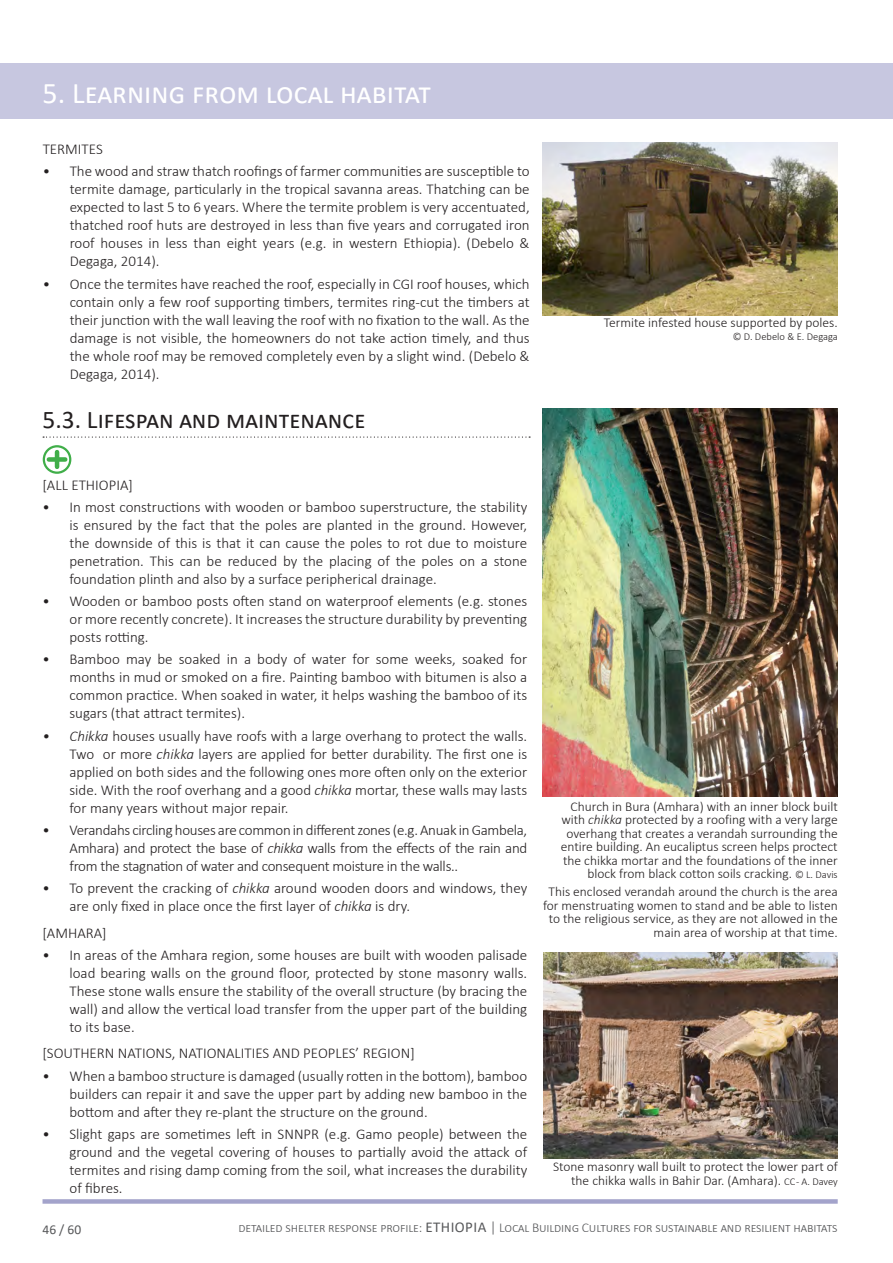
<style>
.page{position:relative;width:893px;height:1263px;background:#fff}
.page>*{position:absolute;margin:0;border:0;box-sizing:border-box;transform-origin:0 0}
.t1{font:30px "Calibri";color:#fff}
.Sous_titre_2{font:25.5px "Calibri";color:#231f20}
.texte{font:300 15px/18px "Calibri";color:#231f20;text-align:justify}
.Footnotes{font:300 13.5px/13.5px "Calibri";color:#231f20;text-align:right}
.t2{font:300 13.5px "Calibri";letter-spacing:-.01em;color:#57585a}
.t3{font:13.5px "Calibri";color:#57585a}
.Footnotes-2{font:300 10.5px "Calibri";color:#231f20}
.s1{font-style:italic}
.s2{font-size:10.5px}
.s3{font-weight:400;font-size:15px}
.s4{font-size:15px}
</style>
<div class="page">
<div style="left:0;top:64px;width:893px;height:55px;background:#c7c7e0"></div>
<div style="left:43px;top:1199px;width:795px;height:5px;background:#a3a3cb"></div>
<img style="left:542px;top:409px;width:296px;height:387px">
<div style="left:49px;top:457px;width:16px;height:5px;background:#40ae49"></div>
<hr style="left:55px;top:452px;width:4px;height:15px;background:#40ae49">
<div style="left:43px;top:445px;width:28px;height:29px;border:2px solid #40ae49;border-radius:50%"></div>
<img style="left:542px;top:143px;width:296px;height:172px">
<img style="left:544px;top:953px;width:294px;height:206px">
<svg style="left:43px;top:436px;width:487px;height:2px"></svg>
<p class="t1" style="left:43px;top:72px;width:390px">5. Learning from local habitat</p>
<p class="texte" style="left:43px;top:140px;width:62px">TERMITES</p>
<p class="texte" style="left:70px;top:162px;width:461px;text-indent:-27px">• The wood and straw thatch roofings of farmer communities are susceptible to termite damage, particularly in the tropical savanna areas. Thatching can be expected to last 5 to 6 years. Where the termite problem is very accentuated, thatched roof huts are destroyed in less than five years and corrugated iron roof houses in less than eight years (e.g. in western Ethiopia). (Debelo &amp; Degaga, 2014).</p>
<p class="texte" style="left:70px;top:274px;width:461px;text-indent:-27px">• Once the termites have reached the roof, especially in CGI roof houses, which contain only a few roof supporting timbers, termites ring-cut the timbers at their junction with the wall leaving the roof with no fixation to the wall. As the damage is not visible, the homeowners do not take action timely, and thus the whole roof may be removed completely even by a slight wind. (Debelo &amp; Degaga, 2014).</p>
<p class="Sous_titre_2" style="left:43px;top:402px;width:325px">5.3. Lifespan and maintenance</p>
<p class="Footnotes" style="left:604px;top:315px;width:235px">Termite infested house supported by poles.</p>
<p class="Footnotes-2" style="left:733px;top:330px;width:106px">© D. Debelo &amp; E. Degaga</p>
<p class="texte" style="left:43px;top:475px;width:92px">[ALL ETHIOPIA]</p>
<p class="texte" style="left:70px;top:498px;width:459px;text-indent:-27px">• In most constructions with wooden or bamboo superstructure, the stability is ensured by the fact that the poles are planted in the ground. However, the downside of this is that it can cause the poles to rot due to moisture penetration. This can be reduced by the placing of the poles on a stone foundation plinth and also by a surface peripherical drainage.</p>
<p class="texte" style="left:70px;top:592px;width:459px;text-indent:-27px">• Wooden or bamboo posts often stand on waterproof elements (e.g. stones or more recently concrete). It increases the structure durability by preventing posts rotting.</p>
<p class="texte" style="left:70px;top:650px;width:459px;text-indent:-27px">• Bamboo may be soaked in a body of water for some weeks, soaked for months in mud or smoked on a fire. Painting bamboo with bitumen is also a common practice. When soaked in water, it helps washing the bamboo of its sugars (that attract termites).</p>
<p class="texte" style="left:70px;top:726px;width:459px;text-indent:-27px"><span class="s1">• Chikka</span> houses usually have roofs with a large overhang to protect the walls.<br>Two or more <span class="s1">chikka</span> layers are applied for better durability. The first one is applied on both sides and the following ones more often only on the exterior side. With the roof overhang and a good <span class="s1">chikka</span> mortar, these walls may lasts for many years without major repair.</p>
<p class="texte" style="left:70px;top:821px;width:459px;text-indent:-27px">• Verandahs circling houses are common in different zones (e.g. Anuak in Gambela, Amhara) and protect the base of <span class="s1">chikka</span> walls from the effects of the rain and from the stagnation of water and consequent moisture in the walls..</p>
<p class="texte" style="left:70px;top:879px;width:459px;text-indent:-27px">• To prevent the cracking of <span class="s1">chikka</span> around wooden doors and windows, they are only fixed in place once the first layer of <span class="s1">chikka</span> is dry.</p>
<p class="texte" style="left:43px;top:923px;width:66px">[AMHARA]</p>
<p class="texte" style="left:70px;top:946px;width:459px;text-indent:-27px">• In areas of the Amhara region, some houses are built with wooden palisade load bearing walls on the ground floor, protected by stone masonry walls.<br>These stone walls ensure the stability of the overall structure (by bracing the wall) and allow the vertical load transfer from the upper part of the building to its base.</p>
<p class="texte" style="left:43px;top:1044px;width:374px">[SOUTHERN NATIONS, NATIONALITIES AND PEOPLES’ REGION]</p>
<p class="texte" style="left:70px;top:1066px;width:459px;text-indent:-27px">• When a bamboo structure is damaged (usually rotten in the bottom), bamboo builders can repair it and save the upper part by adding new bamboo in the bottom and after they re-plant the structure on the ground.</p>
<p class="texte" style="left:70px;top:1125px;width:459px;text-indent:-27px">• Slight gaps are sometimes left in SNNPR (e.g. Gamo people) between the ground and the vegetal covering of houses to partially avoid the attack of termites and rising damp coming from the soil, what increases the durability of fibres.</p>
<p class="Footnotes" style="left:561px;top:799px;width:278px">Church in Bura (Amhara) with an inner block built with <span class="s1">chikka</span> protected by a roofing with a very large overhang that creates a verandah surrounding the entire building. An eucaliptus screen helps proctect the chikka mortar and the foundations of the inner block from black cotton soils cracking. <span class="s2">© L. Davis</span></p>
<p class="Footnotes" style="left:543px;top:885px;width:296px">This enclosed verandah around the church is the area for menstruating women to stand and be able to listen to the religious service, as they are not allowed in the main area of worship at that time.</p>
<p class="Footnotes" style="left:553px;top:1160px;width:286px">Stone masonry wall built to protect the lower part of the chikka walls in Bahir Dar. (Amhara). <span class="s2">CC - A. Davey</span></p>
<p class="t3" style="left:43px;top:1220px;width:40px">46 / 60</p>
<p class="t2" style="left:238px;top:1219px;width:601px">detailed shelter response profile: <span class="s3">ETHIOPIA</span> <span class="s4">|</span> Local Building Cultures for sustainable and resilient habitats</p>
</div>
